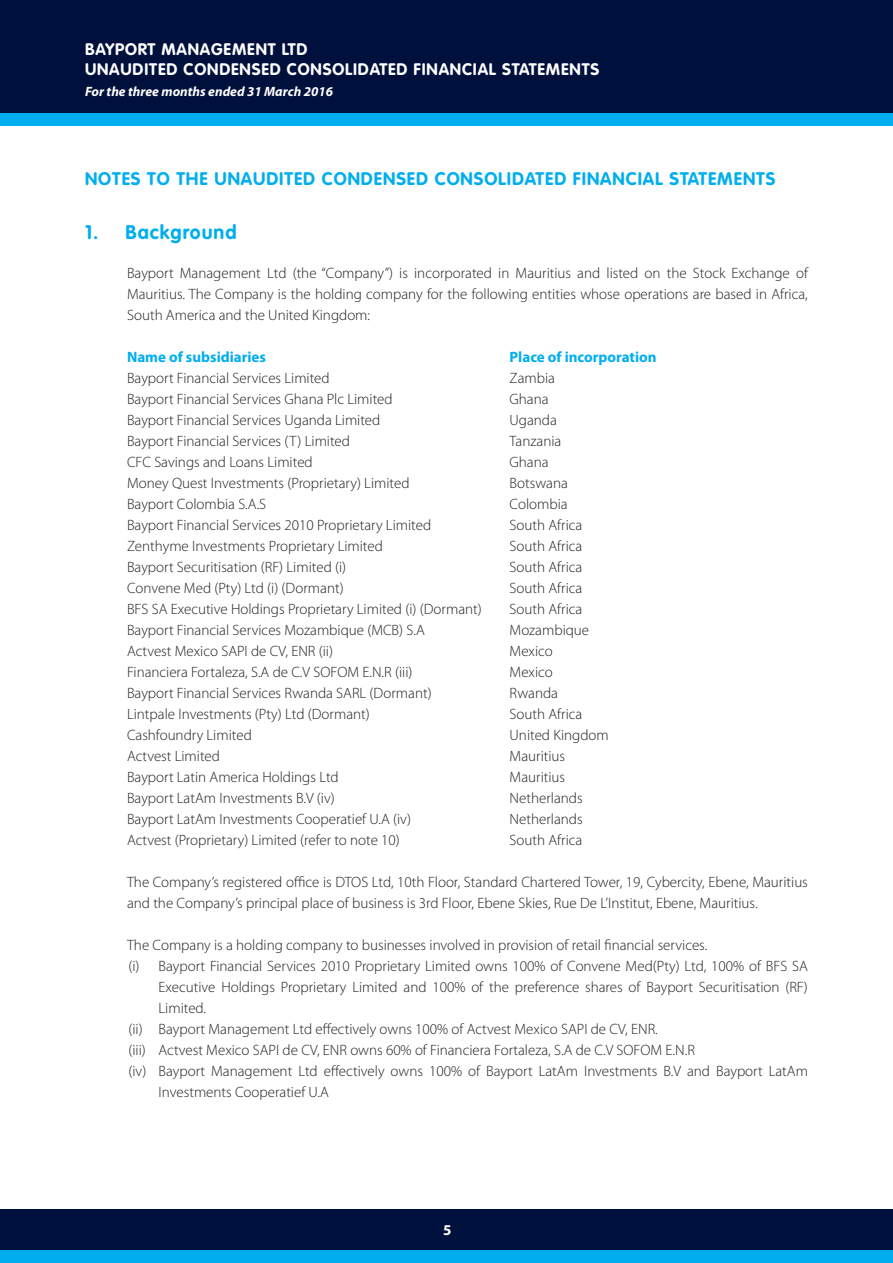
<style>
.page{position:relative;width:893px;height:1263px;background:#fff}
.page>*{position:absolute;margin:0;border:0;box-sizing:border-box;transform-origin:0 0}
.t1{font:700 19.5px "VAG Rounded";letter-spacing:.05em;color:#00aeef}
.t2{font:700 18px "VAG Rounded";letter-spacing:.05em;color:#00aeef}
.t3{font:700 16.5px/19.8px "VAG Rounded";letter-spacing:.05em;color:#fff}
.t4{font:300 15px/21px "Myriad Pro";color:#231f20;text-align:justify}
.t5{font:700 15px "Myriad Pro";color:#00aeef}
.t6{font:700 15px "Myriad Pro";color:#fff}
.t7{font:italic 700 13.5px "Myriad Pro";color:#fff}
</style>
<div class="page">
<div style="left:0;top:0;width:893px;height:114px;background:#00103d"></div>
<div style="left:0;top:113px;width:893px;height:13px;background:#00aeef"></div>
<div style="left:0;top:1209px;width:893px;height:42px;background:#00103d"></div>
<div style="left:0;top:1250px;width:893px;height:13px;background:#00aeef"></div>
<p class="t3" style="left:85px;top:39px;width:516px">BAYPORT MANAGEMENT LTD<br>UNAUDITED CONDENSED CONSOLIDATED FINANCIAL STATEMENTS</p>
<p class="t7" style="left:85px;top:82px;width:249px">For the three months ended 31 March 2016</p>
<p class="t2" style="left:85px;top:168px;width:692px">NOTES TO THE UNAUDITED CONDENSED CONSOLIDATED FINANCIAL STATEMENTS</p>
<h1 class="t1" style="left:85px;top:220px;width:153px">1. Background</h1>
<p class="t4" style="left:127px;top:262px;width:682px">Bayport Management Ltd (the “Company”) is incorporated in Mauritius and listed on the Stock Exchange of Mauritius. The Company is the holding company for the following entities whose operations are based in Africa, South America and the United Kingdom:</p>
<p class="t5" style="left:127px;top:347px;width:140px">Name of subsidiaries</p>
<p class="t5" style="left:510px;top:347px;width:149px">Place of incorporation</p>
<p class="t4" style="left:127px;top:367px;width:204px">Bayport Financial Services Limited</p>
<p class="t4" style="left:510px;top:367px;width:47px">Zambia</p>
<p class="t4" style="left:127px;top:388px;width:267px">Bayport Financial Services Ghana Plc Limited</p>
<p class="t4" style="left:510px;top:388px;width:41px">Ghana</p>
<p class="t4" style="left:127px;top:409px;width:255px">Bayport Financial Services Uganda Limited</p>
<p class="t4" style="left:510px;top:409px;width:49px">Uganda</p>
<p class="t4" style="left:127px;top:430px;width:225px">Bayport Financial Services (T) Limited</p>
<p class="t4" style="left:510px;top:430px;width:53px">Tanzania</p>
<p class="t4" style="left:127px;top:451px;width:187px">CFC Savings and Loans Limited</p>
<p class="t4" style="left:510px;top:451px;width:41px">Ghana</p>
<p class="t4" style="left:127px;top:472px;width:284px">Money Quest Investments (Proprietary) Limited</p>
<p class="t4" style="left:510px;top:472px;width:60px">Botswana</p>
<p class="t4" style="left:127px;top:493px;width:141px">Bayport Colombia S.A.S</p>
<p class="t4" style="left:510px;top:493px;width:60px">Colombia</p>
<p class="t4" style="left:127px;top:514px;width:306px">Bayport Financial Services 2010 Proprietary Limited</p>
<p class="t4" style="left:510px;top:514px;width:74px">South Africa</p>
<p class="t4" style="left:127px;top:535px;width:257px">Zenthyme Investments Proprietary Limited</p>
<p class="t4" style="left:510px;top:535px;width:74px">South Africa</p>
<p class="t4" style="left:127px;top:556px;width:221px">Bayport Securitisation (RF) Limited (i)</p>
<p class="t4" style="left:510px;top:556px;width:74px">South Africa</p>
<p class="t4" style="left:127px;top:577px;width:218px">Convene Med (Pty) Ltd (i) (Dormant)</p>
<p class="t4" style="left:510px;top:577px;width:74px">South Africa</p>
<p class="t4" style="left:127px;top:598px;width:356px">BFS SA Executive Holdings Proprietary Limited (i) (Dormant)</p>
<p class="t4" style="left:510px;top:598px;width:74px">South Africa</p>
<p class="t4" style="left:127px;top:619px;width:299px">Bayport Financial Services Mozambique (MCB) S.A</p>
<p class="t4" style="left:510px;top:619px;width:81px">Mozambique</p>
<p class="t4" style="left:127px;top:640px;width:208px">Actvest Mexico SAPI de CV, ENR (ii)</p>
<p class="t4" style="left:510px;top:640px;width:45px">Mexico</p>
<p class="t4" style="left:127px;top:661px;width:287px">Financiera Fortaleza, S.A de C.V SOFOM E.N.R (iii)</p>
<p class="t4" style="left:510px;top:661px;width:45px">Mexico</p>
<p class="t4" style="left:127px;top:682px;width:306px">Bayport Financial Services Rwanda SARL (Dormant)</p>
<p class="t4" style="left:510px;top:682px;width:50px">Rwanda</p>
<p class="t4" style="left:127px;top:703px;width:244px">Lintpale Investments (Pty) Ltd (Dormant)</p>
<p class="t4" style="left:510px;top:703px;width:74px">South Africa</p>
<p class="t4" style="left:127px;top:724px;width:126px">Cashfoundry Limited</p>
<p class="t4" style="left:510px;top:724px;width:101px">United Kingdom</p>
<p class="t4" style="left:127px;top:745px;width:94px">Actvest Limited</p>
<p class="t4" style="left:510px;top:745px;width:57px">Mauritius</p>
<p class="t4" style="left:127px;top:766px;width:213px">Bayport Latin America Holdings Ltd</p>
<p class="t4" style="left:510px;top:766px;width:57px">Mauritius</p>
<p class="t4" style="left:127px;top:787px;width:209px">Bayport LatAm Investments B.V (iv)</p>
<p class="t4" style="left:510px;top:787px;width:75px">Netherlands</p>
<p class="t4" style="left:127px;top:808px;width:285px">Bayport LatAm Investments Cooperatief U.A (iv)</p>
<p class="t4" style="left:510px;top:808px;width:75px">Netherlands</p>
<p class="t4" style="left:127px;top:829px;width:274px">Actvest (Proprietary) Limited (refer to note 10)</p>
<p class="t4" style="left:510px;top:829px;width:74px">South Africa</p>
<p class="t4" style="left:127px;top:871px;width:682px">The Company’s registered office is DTOS Ltd, 10th Floor, Standard Chartered Tower, 19, Cybercity, Ebene, Mauritius and the Company’s principal place of business is 3rd Floor, Ebene Skies, Rue De L’Institut, Ebene, Mauritius.</p>
<p class="t4" style="left:127px;top:934px;width:582px">The Company is a holding company to businesses involved in provision of retail financial services.</p>
<p class="t4" style="left:129px;top:955px;width:681px">(i) Bayport Financial Services 2010 Proprietary Limited owns 100% of Convene Med(Pty) Ltd, 100% of BFS SA</p>
<p class="t4" style="left:159px;top:976px;width:651px">Executive Holdings Proprietary Limited and 100% of the preference shares of Bayport Securitisation (RF)</p>
<p class="t4" style="left:159px;top:997px;width:49px">Limited.</p>
<p class="t4" style="left:129px;top:1018px;width:531px">(ii) Bayport Management Ltd effectively owns 100% of Actvest Mexico SAPI de CV, ENR.</p>
<p class="t4" style="left:129px;top:1039px;width:568px">(iii) Actvest Mexico SAPI de CV, ENR owns 60% of Financiera Fortaleza, S.A de C.V SOFOM E.N.R</p>
<p class="t4" style="left:129px;top:1060px;width:681px">(iv) Bayport Management Ltd effectively owns 100% of Bayport LatAm Investments B.V and Bayport LatAm</p>
<p class="t4" style="left:159px;top:1081px;width:172px">Investments Cooperatief U.A</p>
<p class="t6" style="left:443px;top:1220px;width:10px">5</p>
</div>
